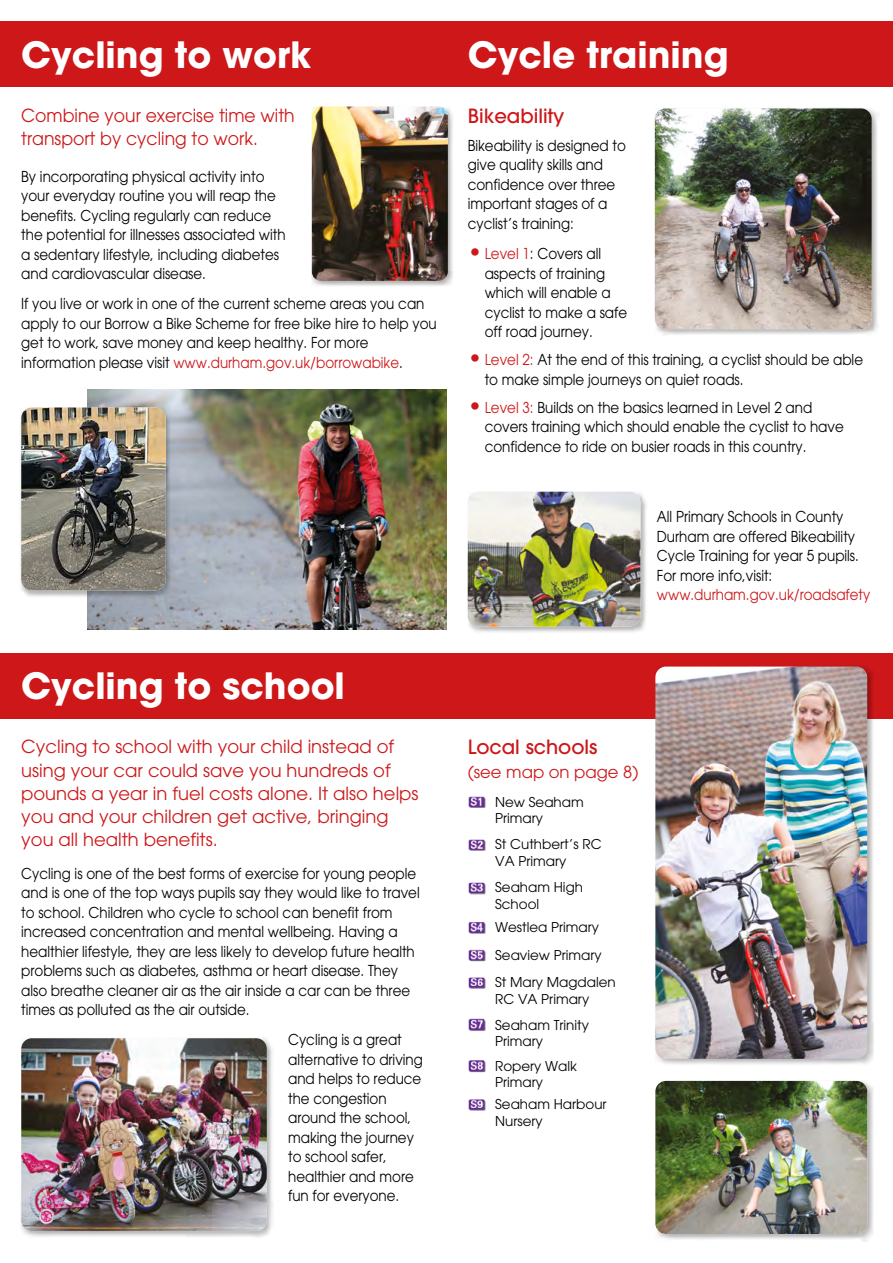
<style>
.page{position:relative;width:893px;height:1263px;background:#fff}
.page>*{position:absolute;margin:0;border:0;box-sizing:border-box;transform-origin:0 0}
.White_headings_H2_23{font:700 36px "ITC Avant Garde Pro";color:#fff}
.headings_H3_23{font:500 19.5px "ITC Avant Garde Pro";color:#cd1719}
.large_intro_text_P_2{font:18px/23.2px "ITC Avant Garde Pro";color:#cd1719}
.large_intro_text_P_2-2{font:18px/23.2px "ITC Avant Garde Pro";color:#cd1719;scale:.96 1}
.large_intro_text_P_2-3{font:16.5px "ITC Avant Garde Pro";color:#cd1719}
.body_text_P_23{font:15px/19.5px "ITC Avant Garde Pro";color:#000;scale:.9 1}
.School_text_P_23{font:13.5px/16.5px "ITC Avant Garde Pro";color:#000}
.s1{color:#cd1719}
.s2{font-size:24px;color:#cd1719}
</style>
<div class="page">
<div style="left:0;top:21px;width:893px;height:66px;background:#cd1719"></div>
<div style="left:311px;top:106px;width:143px;height:181px;background:#000;opacity:.3"></div>
<img style="left:312px;top:107px;width:136px;height:174px">
<img style="left:88px;top:390px;width:358px;height:239px">
<div style="left:19px;top:407px;width:152px;height:191px;background:#000;opacity:.3"></div>
<img style="left:21px;top:407px;width:145px;height:183px">
<div style="left:654px;top:108px;width:225px;height:228px;background:#000;opacity:.3"></div>
<img style="left:655px;top:108px;width:217px;height:221px">
<div style="left:467px;top:491px;width:181px;height:143px;background:#000;opacity:.3"></div>
<img style="left:468px;top:492px;width:172px;height:135px">
<div style="left:0;top:653px;width:893px;height:66px;background:#cd1719"></div>
<div style="left:20px;top:1037px;width:254px;height:201px;background:#000;opacity:.3"></div>
<img style="left:21px;top:1038px;width:246px;height:193px">
<img style="left:468px;top:796px;width:18px;height:12px">
<img style="left:468px;top:839px;width:18px;height:12px">
<img style="left:468px;top:882px;width:18px;height:13px">
<img style="left:468px;top:922px;width:18px;height:12px">
<img style="left:468px;top:949px;width:18px;height:13px">
<img style="left:468px;top:977px;width:18px;height:12px">
<img style="left:468px;top:1018px;width:18px;height:13px">
<img style="left:468px;top:1060px;width:18px;height:13px">
<img style="left:468px;top:1099px;width:18px;height:12px">
<div style="left:654px;top:666px;width:220px;height:400px;background:#000;opacity:.3"></div>
<img style="left:655px;top:666px;width:212px;height:393px">
<div style="left:654px;top:1080px;width:220px;height:161px;background:#000;opacity:.3"></div>
<img style="left:655px;top:1081px;width:212px;height:153px">
<h2 class="White_headings_H2_23" style="left:21px;top:30px;width:292px">Cycling to work</h2>
<p class="large_intro_text_P_2-2" style="left:21px;top:103px;width:286px">Combine your exercise time with transport by cycling to work.</p>
<p class="body_text_P_23" style="left:21px;top:166px;width:295px">By incorporating physical activity into your everyday routine you will reap the benefits. Cycling regularly can reduce the potential for illnesses associated with a sedentary lifestyle, including diabetes and cardiovascular disease.</p>
<p class="body_text_P_23" style="left:21px;top:294px;width:463px">If you live or work in one of the current scheme areas you can apply to our Borrow a Bike Scheme for free bike hire to help you get to work, save money and keep healthy. For more information please visit <span class="s1">www.durham.gov.uk/borrowabike</span>.</p>
<h2 class="White_headings_H2_23" style="left:21px;top:662px;width:325px">Cycling to school</h2>
<p class="large_intro_text_P_2" style="left:21px;top:735px;width:399px">Cycling to school with your child instead of using your car could save you hundreds of pounds a year in fuel costs alone. It also helps you and your children get active, bringing you all health benefits.</p>
<p class="body_text_P_23" style="left:21px;top:863px;width:444px">Cycling is one of the best forms of exercise for young people and is one of the top ways pupils say they would like to travel to school. Children who cycle to school can benefit from increased concentration and mental wellbeing. Having a healthier lifestyle, they are less likely to develop future health problems such as diabetes, asthma or heart disease. They also breathe cleaner air as the air inside a car can be three times as polluted as the air outside.</p>
<p class="body_text_P_23" style="left:288px;top:1030px;width:151px">Cycling is a great alternative to driving and helps to reduce the congestion around the school, making the journey to school safer, healthier and more fun for everyone.</p>
<h2 class="White_headings_H2_23" style="left:468px;top:30px;width:262px">Cycle training</h2>
<h3 class="headings_H3_23" style="left:468px;top:103px;width:98px">Bikeability</h3>
<p class="body_text_P_23" style="left:468px;top:135px;width:177px">Bikeability is designed to give quality skills and confidence over three important stages of a cyclist’s training:</p>
<p class="body_text_P_23" style="left:485px;top:244px;width:160px;text-indent:-17px"><span class="s2">•</span> <span class="s1">Level 1</span>: Covers all aspects of training which will enable a cyclist to make a safe off road journey.</p>
<p class="body_text_P_23" style="left:485px;top:350px;width:422px;text-indent:-17px"><span class="s2">•</span> <span class="s1">Level 2:</span> At the end of this training, a cyclist should be able to make simple journeys on quiet roads.</p>
<p class="body_text_P_23" style="left:485px;top:397px;width:400px;text-indent:-17px"><span class="s2">•</span> <span class="s1">Level 3:</span> Builds on the basics learned in Level 2 and covers training which should enable the cyclist to have confidence to ride on busier roads in this country.</p>
<p class="body_text_P_23" style="left:657px;top:507px;width:239px">All Primary Schools in County<br>Durham are offered Bikeability<br>Cycle Training for year 5 pupils.<br>For more info,visit: <span class="s1">www.durham.gov.uk/roadsafety</span></p>
<h3 class="headings_H3_23" style="left:468px;top:735px;width:131px">Local schools</h3>
<p class="large_intro_text_P_2-3" style="left:468px;top:761px;width:172px">(see map on page 8)</p>
<p class="School_text_P_23" style="left:495px;top:793px;width:90px">New Seaham<br>Primary</p>
<p class="School_text_P_23" style="left:495px;top:836px;width:108px">St Cuthbert’s RC<br>VA Primary</p>
<p class="School_text_P_23" style="left:495px;top:879px;width:89px">Seaham High<br>School</p>
<p class="School_text_P_23" style="left:495px;top:918px;width:105px">Westlea Primary</p>
<p class="School_text_P_23" style="left:495px;top:946px;width:108px">Seaview Primary</p>
<p class="School_text_P_23" style="left:495px;top:974px;width:122px">St Mary Magdalen<br>RC VA Primary</p>
<p class="School_text_P_23" style="left:495px;top:1016px;width:95px">Seaham Trinity<br>Primary</p>
<p class="School_text_P_23" style="left:495px;top:1057px;width:83px">Ropery Walk<br>Primary</p>
<p class="School_text_P_23" style="left:495px;top:1096px;width:113px">Seaham Harbour<br>Nursery</p>
</div>
